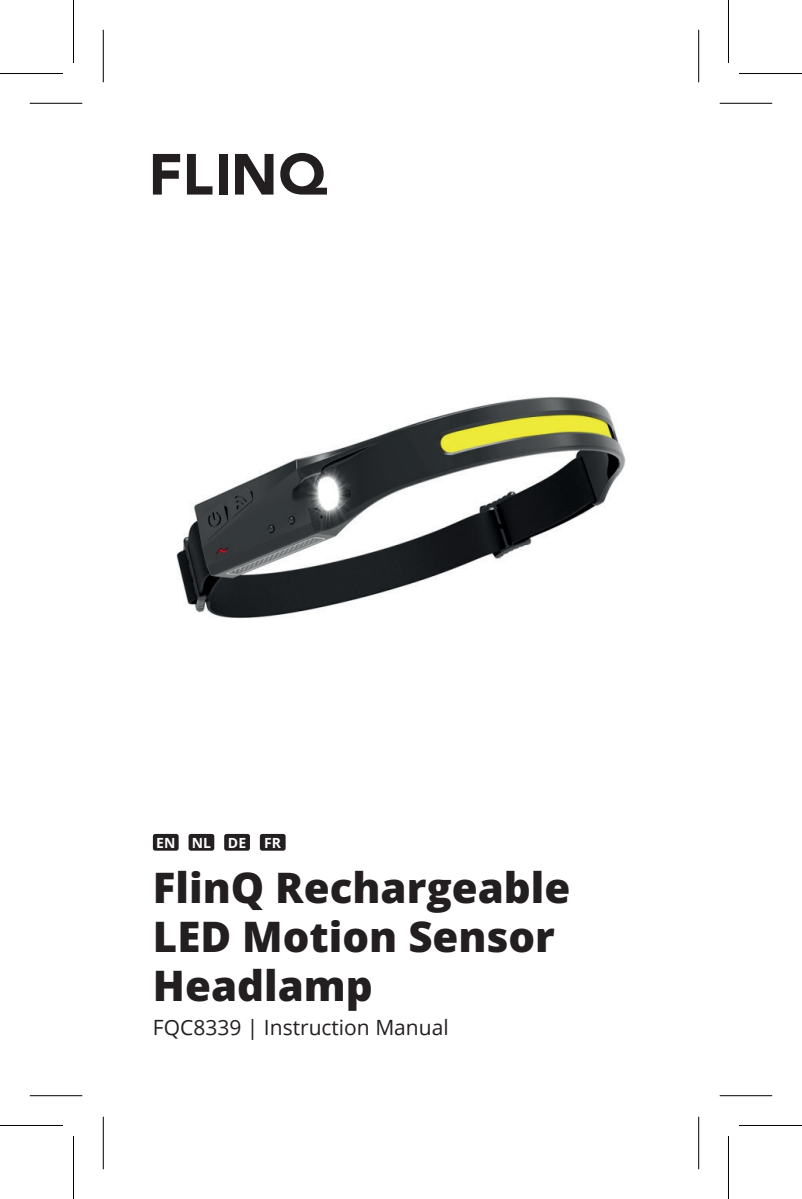
<style>
.page{position:relative;width:802px;height:1199px;background:#fff}
.page>*{position:absolute;margin:0;border:0;box-sizing:border-box;transform-origin:0 0}
.t1{font:800 42px/49px "Open Sans";color:#231f20}
.t2{font:21px "Open Sans";color:#231f20}
.t3{font:700 14px "Open Sans";color:#fff}
</style>
<div class="page">
<div style="left:153px;top:834px;width:26px;height:16px;background:#231f20;border-radius:2px"></div>
<div style="left:189px;top:834px;width:25px;height:16px;background:#231f20;border-radius:2px"></div>
<div style="left:224px;top:834px;width:26px;height:16px;background:#231f20;border-radius:2px"></div>
<div style="left:260px;top:834px;width:26px;height:16px;background:#231f20;border-radius:2px"></div>
<svg style="left:153px;top:154px;width:27px;height:41px"></svg>
<svg style="left:187px;top:154px;width:25px;height:41px"></svg>
<div style="left:219px;top:154px;width:9px;height:41px;background:#231f20"></div>
<svg style="left:235px;top:154px;width:38px;height:41px"></svg>
<svg style="left:280px;top:153px;width:47px;height:42px"></svg>
<img style="left:176px;top:396px;width:450px;height:223px">
<svg style="left:30px;top:102px;width:52px;height:1px"></svg>
<svg style="left:720px;top:102px;width:52px;height:1px"></svg>
<svg style="left:30px;top:1096px;width:52px;height:1px"></svg>
<svg style="left:720px;top:1096px;width:52px;height:1px"></svg>
<svg style="left:102px;top:30px;width:1px;height:52px"></svg>
<svg style="left:102px;top:1116px;width:1px;height:53px"></svg>
<svg style="left:699px;top:30px;width:1px;height:52px"></svg>
<svg style="left:699px;top:1116px;width:1px;height:53px"></svg>
<hr style="left:30px;top:103px;width:52px;height:1px;background:#000">
<hr style="left:720px;top:103px;width:52px;height:1px;background:#000">
<hr style="left:30px;top:1095px;width:52px;height:1px;background:#000">
<hr style="left:720px;top:1095px;width:52px;height:1px;background:#000">
<hr style="left:103px;top:30px;width:1px;height:52px;background:#000">
<hr style="left:103px;top:1116px;width:1px;height:53px;background:#000">
<hr style="left:698px;top:30px;width:1px;height:52px;background:#000">
<hr style="left:698px;top:1116px;width:1px;height:53px;background:#000">
<hr style="left:0;top:73px;width:63px;height:1px;background:#000">
<hr style="left:739px;top:73px;width:63px;height:1px;background:#000">
<hr style="left:0;top:1125px;width:63px;height:1px;background:#000">
<hr style="left:739px;top:1125px;width:63px;height:1px;background:#000">
<hr style="left:73px;top:0;width:1px;height:63px;background:#000">
<hr style="left:73px;top:1136px;width:1px;height:63px;background:#000">
<hr style="left:728px;top:0;width:1px;height:63px;background:#000">
<hr style="left:728px;top:1136px;width:1px;height:63px;background:#000">
<p class="t3" style="left:156px;top:833px;width:92px">EN NL DE</p>
<p class="t3" style="left:264px;top:833px;width:18px">FR</p>
<p class="t1" style="left:153px;top:861px;width:419px">FlinQ Rechargeable<br>LED Motion Sensor<br>Headlamp</p>
<p class="t2" style="left:153px;top:1013px;width:297px">FQC8339 | Instruction Manual</p>
</div>
